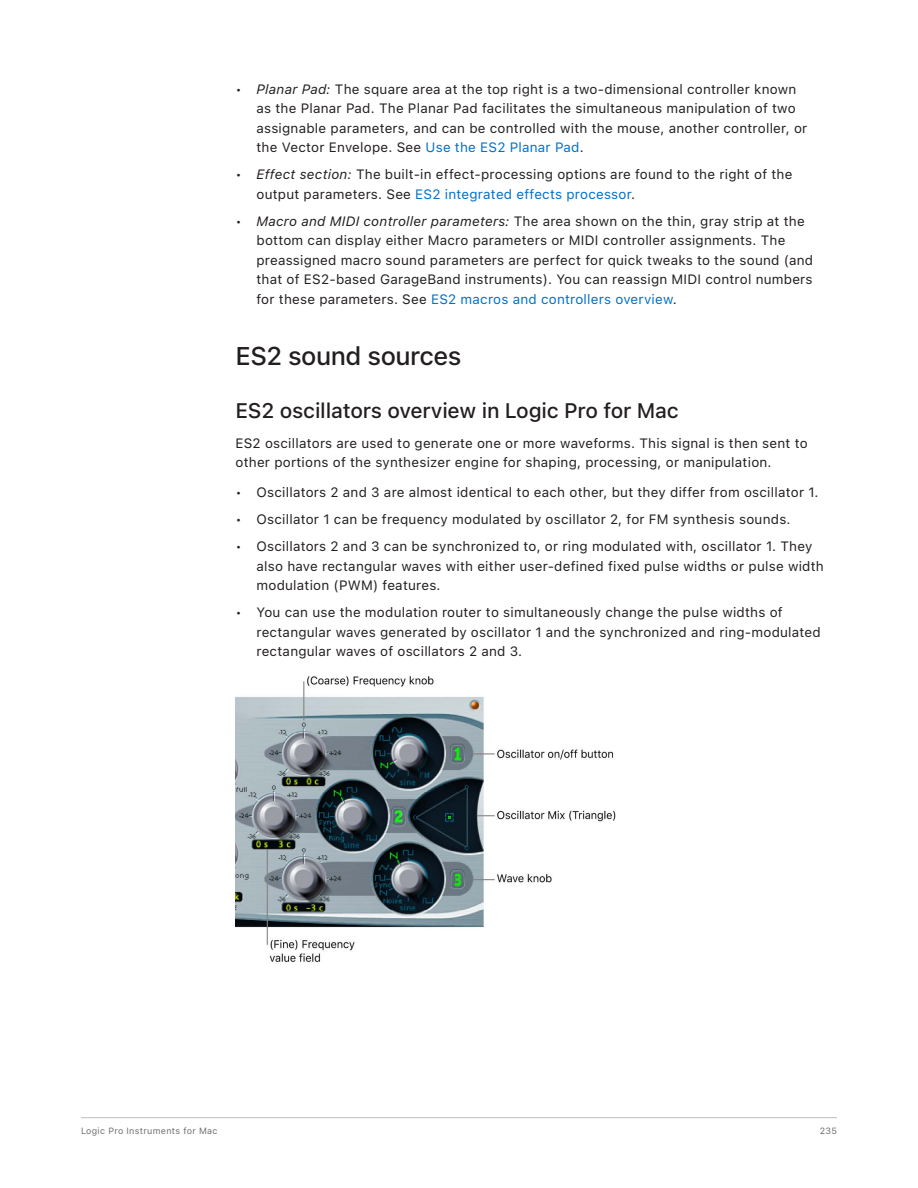
<style>
.page{position:relative;width:918px;height:1188px;background:#fff}
.page>*{position:absolute;margin:0;border:0;box-sizing:border-box;transform-origin:0 0}
.t1{font:500 25.5px "SF Pro Text";letter-spacing:-.02em;color:#231f20}
.t2{font:500 21px "SF Pro Text";letter-spacing:-.01em;color:#231f20}
.Body{font:13.5px/19.5px "SF Pro Text";letter-spacing:.015em;color:#231f20}
.t3{font:9px "SF Pro Text";letter-spacing:.035em;color:#6c6d70}
.s1{font-style:italic}
.s2{color:#0070c9}
</style>
<div class="page">
<hr style="left:81px;top:1117px;width:756px;height:1px;background:#bcbdc0">
<img style="left:236px;top:676px;width:380px;height:287px">
<p class="Body" style="left:256px;top:79px;width:552px;text-indent:-21px">• <span class="s1">Planar Pad:</span> The square area at the top right is a two-dimensional controller known as the Planar Pad. The Planar Pad facilitates the simultaneous manipulation of two assignable parameters, and can be controlled with the mouse, another controller, or the Vector Envelope. See <span class="s2">Use the ES2 Planar Pad</span>.</p>
<p class="Body" style="left:256px;top:165px;width:537px;text-indent:-21px">• <span class="s1">Effect section:</span> The built-in effect-processing options are found to the right of the output parameters. See <span class="s2">ES2 integrated effects processor</span>.</p>
<p class="Body" style="left:256px;top:211px;width:558px;text-indent:-21px">• <span class="s1">Macro and MIDI controller parameters:</span> The area shown on the thin, gray strip at the bottom can display either Macro parameters or MIDI controller assignments. The preassigned macro sound parameters are perfect for quick tweaks to the sound (and that of ES2-based GarageBand instruments). You can reassign MIDI control numbers for these parameters. See <span class="s2">ES2 macros and controllers overview</span>.</p>
<h2 class="t1" style="left:236px;top:342px;width:228px">ES2 sound sources</h2>
<h3 class="t2" style="left:236px;top:399px;width:445px">ES2 oscillators overview in Logic Pro for Mac</h3>
<p class="Body" style="left:236px;top:433px;width:574px">ES2 oscillators are used to generate one or more waveforms. This signal is then sent to other portions of the synthesizer engine for shaping, processing, or manipulation.</p>
<p class="Body" style="left:236px;top:483px;width:585px">• Oscillators 2 and 3 are almost identical to each other, but they differ from oscillator 1.</p>
<p class="Body" style="left:236px;top:510px;width:557px">• Oscillator 1 can be frequency modulated by oscillator 2, for FM synthesis sounds.</p>
<p class="Body" style="left:256px;top:537px;width:569px;text-indent:-21px">• Oscillators 2 and 3 can be synchronized to, or ring modulated with, oscillator 1. They also have rectangular waves with either user-defined fixed pulse widths or pulse width modulation (PWM) features.</p>
<p class="Body" style="left:256px;top:603px;width:566px;text-indent:-21px">• You can use the modulation router to simultaneously change the pulse widths of rectangular waves generated by oscillator 1 and the synchronized and ring-modulated rectangular waves of oscillators 2 and 3.</p>
<p class="t3" style="left:81px;top:1125px;width:138px">Logic Pro Instruments for Mac</p>
<p class="t3" style="left:820px;top:1125px;width:19px">235</p>
</div>
